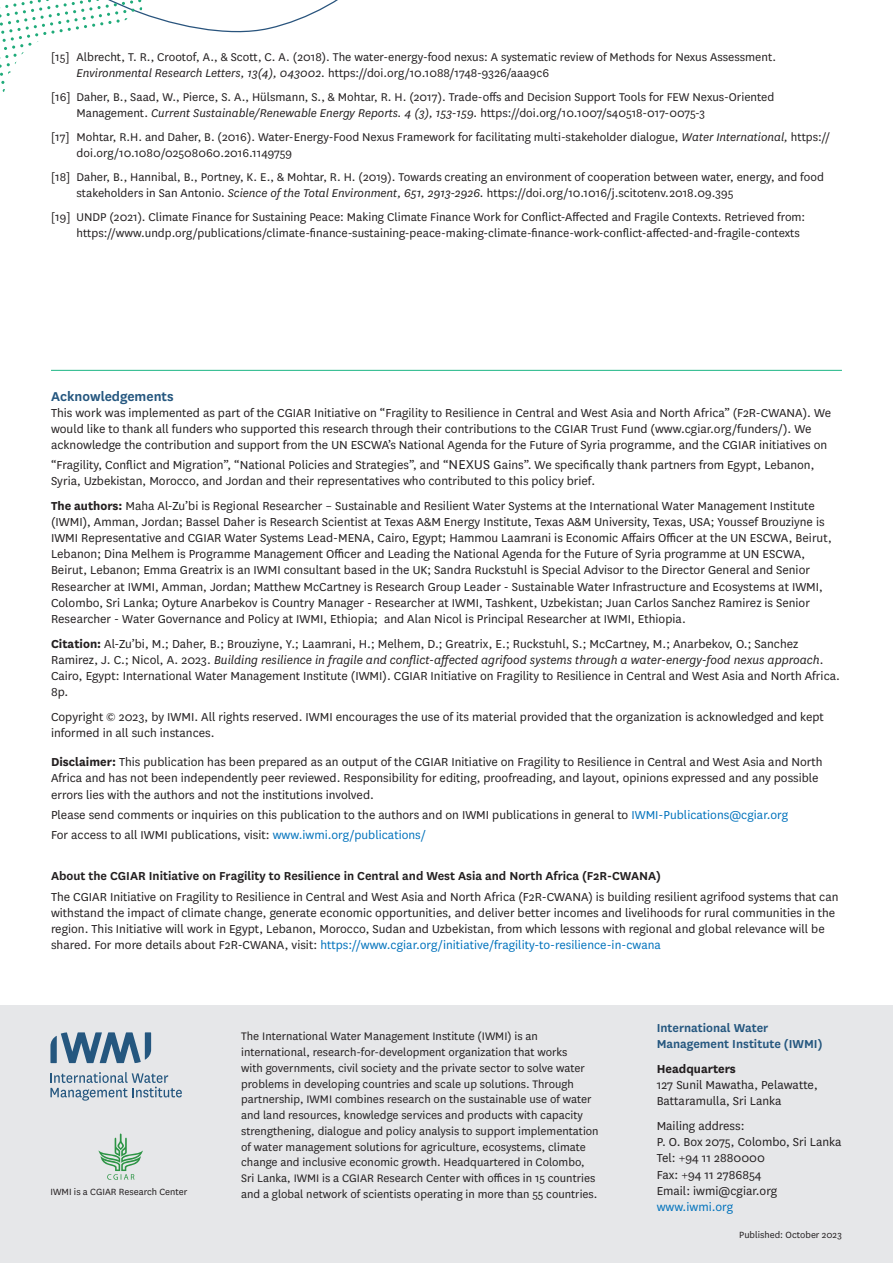
<style>
.page{position:relative;width:893px;height:1263px;background:#fff}
.page>*{position:absolute;margin:0;border:0;box-sizing:border-box;transform-origin:0 0}
.H1_-_National_Regula{font:600 15px "National";color:#25577f}
.Body___National_Book{font:13.5px/16.2px "National";color:#231f20}
.Small_Copy___Nationa{font:13.5px "National";color:#231f20}
.Body___National_Book-2{font:600 13.5px "National";color:#231f20}
.Small_Copy___Nationa-2{font:600 13.5px "National";color:#25577f}
.Small_Copy___Nationa-3{font:700 13.5px "National";color:#231f20}
.Small_Copy___Nationa-4{font:13.5px "National";color:#0072bc}
.Small_Copy___Nationa-5{font:13.2px/15.8px "National";color:#231f20}
.Small_Copy___Nationa-6{font:12.75px/15.8px "National";color:#231f20}
.Accreditation___Nati{font:10.5px "National";color:#231f20}
.Small_Copy___Nationa-7{font:10.5px "National";color:#231f20}
.s1{font-style:italic}
.s2{font-size:15px}
.s3{font-weight:700}
.s4{color:#0072bc}
</style>
<div class="page">
<svg style="left:0;top:0;width:338px;height:92px"></svg>
<div style="left:0;top:1005px;width:893px;height:258px;background:#e6e7e9"></div>
<hr style="left:51px;top:370px;width:791px;height:1px;background:#1ab584">
<svg style="left:50px;top:1032px;width:101px;height:31px"></svg>
<svg style="left:50px;top:1072px;width:132px;height:29px"></svg>
<svg style="left:98px;top:1133px;width:45px;height:47px"></svg>
<p class="Small_Copy___Nationa-5" style="left:77px;top:48px;width:701px;text-indent:-26px">[15] Albrecht, T. R., Crootof, A., &amp; Scott, C. A. (2018). The water-energy-food nexus: A systematic review of Methods for Nexus Assessment.<br><span class="s1">Environmental Research Letters, 13(4), 043002.</span> https://doi.org/10.1088/1748-9326/aaa9c6</p>
<p class="Small_Copy___Nationa-5" style="left:77px;top:88px;width:699px;text-indent:-26px">[16] Daher, B., Saad, W., Pierce, S. A., Hülsmann, S., &amp; Mohtar, R. H. (2017). Trade-offs and Decision Support Tools for FEW Nexus-Oriented<br>Management. <span class="s1">Current Sustainable/Renewable Energy Reports. 4 (3), 153-159.</span> https://doi.org/10.1007/s40518-017-0075-3</p>
<p class="Small_Copy___Nationa-5" style="left:77px;top:128px;width:755px;text-indent:-26px">[17] Mohtar, R.H. and Daher, B. (2016). Water-Energy-Food Nexus Framework for facilitating multi-stakeholder dialogue, <span class="s1">Water International,</span> https:// doi.org/10.1080/02508060.2016.1149759</p>
<p class="Small_Copy___Nationa-5" style="left:77px;top:168px;width:749px;text-indent:-26px">[18] Daher, B., Hannibal, B., Portney, K. E., &amp; Mohtar, R. H. (2019). Towards creating an environment of cooperation between water, energy, and food stakeholders in San Antonio. <span class="s1">Science of the Total Environment, 651, 2913-2926.</span> https://doi.org/10.1016/j.scitotenv.2018.09.395</p>
<p class="Small_Copy___Nationa-5" style="left:77px;top:208px;width:730px;text-indent:-26px">[19] UNDP (2021). Climate Finance for Sustaining Peace: Making Climate Finance Work for Conflict-Affected and Fragile Contexts. Retrieved from: https://www.undp.org/publications/climate-finance-sustaining-peace-making-climate-finance-work-conflict-affected-and-fragile-contexts</p>
<p class="H1_-_National_Regula" style="left:51px;top:385px;width:124px">Acknowledgements</p>
<p class="Body___National_Book" style="left:51px;top:404px;width:782px">This work was implemented as part of the CGIAR Initiative on “Fragility to Resilience in Central and West Asia and North Africa” (F2R-CWANA). We would like to thank all funders who supported this research through their contributions to the CGIAR Trust Fund (www.cgiar.org/funders/). We acknowledge the contribution and support from the UN ESCWA’s National Agenda for the Future of Syria programme, and the CGIAR initiatives on</p>
<p class="Body___National_Book" style="left:51px;top:456px;width:765px">“Fragility, Conflict and Migration”, “National Policies and Strategies”, and “<span class="s2">NEXUS</span> Gains”. We specifically thank partners from Egypt, Lebanon,<br>Syria, Uzbekistan, Morocco, and Jordan and their representatives who contributed to this policy brief.</p>
<p class="Body___National_Book" style="left:51px;top:497px;width:782px"><span class="s3">The authors:</span> Maha Al-Zu’bi is Regional Researcher – Sustainable and Resilient Water Systems at the International Water Management Institute (IWMI), Amman, Jordan; Bassel Daher is Research Scientist at Texas A&amp;M Energy Institute, Texas A&amp;M University, Texas, USA; Youssef Brouziyne is IWMI Representative and CGIAR Water Systems Lead-MENA, Cairo, Egypt; Hammou Laamrani is Economic Affairs Officer at the UN ESCWA, Beirut, Lebanon; Dina Melhem is Programme Management Officer and Leading the National Agenda for the Future of Syria programme at UN ESCWA, Beirut, Lebanon; Emma Greatrix is an IWMI consultant based in the UK; Sandra Ruckstuhl is Special Advisor to the Director General and Senior Researcher at IWMI, Amman, Jordan; Matthew McCartney is Research Group Leader - Sustainable Water Infrastructure and Ecosystems at IWMI, Colombo, Sri Lanka; Oyture Anarbekov is Country Manager - Researcher at IWMI, Tashkent, Uzbekistan; Juan Carlos Sanchez Ramirez is Senior Researcher - Water Governance and Policy at IWMI, Ethiopia; and Alan Nicol is Principal Researcher at IWMI, Ethiopia.</p>
<p class="Body___National_Book" style="left:51px;top:635px;width:791px"><span class="s3">Citation:</span> Al-Zu’bi, M.; Daher, B.; Brouziyne, Y.; Laamrani, H.; Melhem, D.; Greatrix, E.; Ruckstuhl, S.; McCartney, M.; Anarbekov, O.; Sanchez Ramirez, J. C.; Nicol, A. 2023. <span class="s1">Building resilience in fragile and conflict-affected agrifood systems through a water-energy-food nexus approach.<br></span>Cairo, Egypt: International Water Management Institute (IWMI). CGIAR Initiative on Fragility to Resilience in Central and West Asia and North Africa.<br>8p.</p>
<p class="Body___National_Book" style="left:51px;top:708px;width:774px">Copyright © 2023, by IWMI. All rights reserved. IWMI encourages the use of its material provided that the organization is acknowledged and kept informed in all such instances.</p>
<p class="Body___National_Book" style="left:51px;top:753px;width:773px"><span class="s3">Disclaimer:</span> This publication has been prepared as an output of the CGIAR Initiative on Fragility to Resilience in Central and West Asia and North<br>Africa and has not been independently peer reviewed. Responsibility for editing, proofreading, and layout, opinions expressed and any possible errors lies with the authors and not the institutions involved.</p>
<p class="Body___National_Book" style="left:51px;top:806px;width:739px">Please send comments or inquiries on this publication to the authors and on IWMI publications in general to <span class="s4">IWMI-Publications@cgiar.org</span></p>
<p class="Body___National_Book" style="left:51px;top:827px;width:376px">For access to all IWMI publications, visit: <span class="s4">www.iwmi.org/publications/</span></p>
<p class="Body___National_Book-2" style="left:51px;top:867px;width:611px">About the CGIAR Initiative on Fragility to Resilience in Central and West Asia and North Africa (F2R-CWANA)</p>
<p class="Body___National_Book" style="left:51px;top:888px;width:789px">The CGIAR Initiative on Fragility to Resilience in Central and West Asia and North Africa (F2R-CWANA) is building resilient agrifood systems that can withstand the impact of climate change, generate economic opportunities, and deliver better incomes and livelihoods for rural communities in the region. This Initiative will work in Egypt, Lebanon, Morocco, Sudan and Uzbekistan, from which lessons with regional and global relevance will be shared. For more details about F2R-CWANA, visit: <span class="s4">https://www.cgiar.org/initiative/fragility-to-resilience-in-cwana</span></p>
<p class="Accreditation___Nati" style="left:50px;top:1185px;width:138px">IWMI is a CGIAR Research Center</p>
<p class="Small_Copy___Nationa-6" style="left:241px;top:1028px;width:359px">The International Water Management Institute (IWMI) is an international, research-for-development organization that works<br>with governments, civil society and the private sector to solve water problems in developing countries and scale up solutions. Through partnership, IWMI combines research on the sustainable use of water and land resources, knowledge services and products with capacity strengthening, dialogue and policy analysis to support implementation of water management solutions for agriculture, ecosystems, climate change and inclusive economic growth. Headquartered in Colombo, Sri Lanka, IWMI is a CGIAR Research Center with offices in 15 countries and a global network of scientists operating in more than 55 countries.</p>
<p class="Small_Copy___Nationa-2" style="left:657px;top:1018px;width:113px">International Water</p>
<p class="Small_Copy___Nationa-2" style="left:657px;top:1035px;width:167px">Management Institute (IWMI)</p>
<p class="Small_Copy___Nationa-3" style="left:657px;top:1059px;width:81px">Headquarters</p>
<p class="Small_Copy___Nationa" style="left:657px;top:1076px;width:163px">127 Sunil Mawatha, Pelawatte,</p>
<p class="Small_Copy___Nationa" style="left:657px;top:1092px;width:127px">Battaramulla, Sri Lanka</p>
<p class="Small_Copy___Nationa" style="left:657px;top:1117px;width:89px">Mailing address:</p>
<p class="Small_Copy___Nationa" style="left:657px;top:1133px;width:186px">P. O. Box 2075, Colombo, Sri Lanka</p>
<p class="Small_Copy___Nationa" style="left:657px;top:1149px;width:110px">Tel: +94 11 2880000</p>
<p class="Small_Copy___Nationa" style="left:657px;top:1166px;width:106px">Fax: +94 11 2786854</p>
<p class="Small_Copy___Nationa" style="left:657px;top:1182px;width:122px">Email: iwmi@cgiar.org</p>
<p class="Small_Copy___Nationa-4" style="left:657px;top:1198px;width:78px">www.iwmi.org</p>
<p class="Small_Copy___Nationa-7" style="left:739px;top:1227px;width:104px">Published: October 2023</p>
</div>
